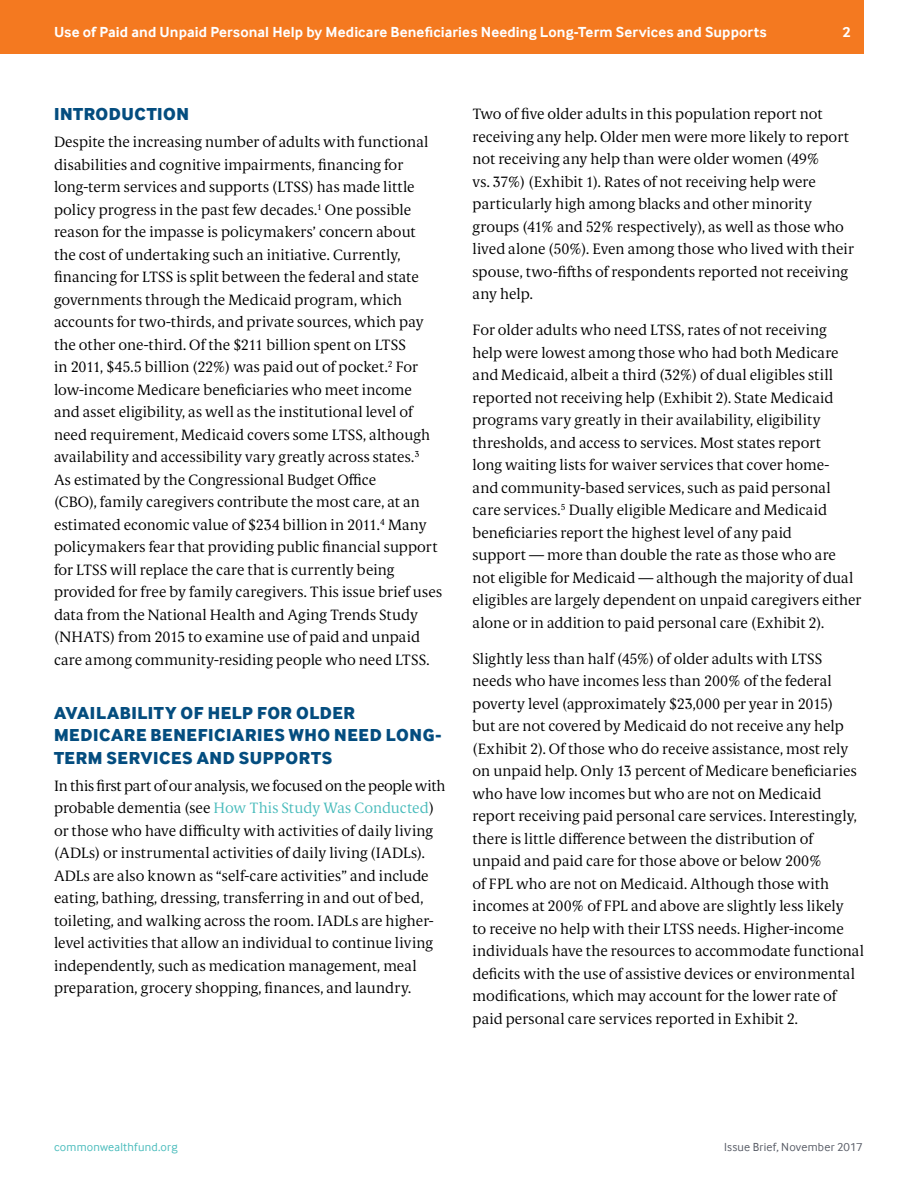
<style>
.page{position:relative;width:918px;height:1188px;background:#fff}
.page>*{position:absolute;margin:0;border:0;box-sizing:border-box;transform-origin:0 0}
.Heads_-_All_Caps{font:18px/22.5px "Inter Face X Bold";letter-spacing:.035em;color:#044d7f}
.Body_Copy_-_No_Inden{font:300 15px/22.5px "Berlingske Serif Text";color:#000}
.t1{font:700 15px "Inter Face Da Ma";letter-spacing:.005em;color:#fff}
.t2{font:12px "Inter Face";letter-spacing:.02em;color:#5a5e68}
.t3{font:12px "Inter Face";letter-spacing:.02em;color:#4abcbc}
.s1{color:#4abcbc}
</style>
<div class="page">
<div style="left:0;top:0;width:864px;height:54px;background:#f47920"></div>
<p class="t1" style="left:54px;top:24px;width:714px">Use of Paid and Unpaid Personal Help by Medicare Beneficiaries Needing Long-Term Services and Supports</p>
<p class="t1" style="left:842px;top:24px;width:10px">2</p>
<p class="Heads_-_All_Caps" style="left:54px;top:102px;width:137px">INTRODUCTION</p>
<p class="Body_Copy_-_No_Inden" style="left:54px;top:130px;width:390px">Despite the increasing number of adults with functional disabilities and cognitive impairments, financing for long-term services and supports (LTSS) has made little policy progress in the past few decades.<sup>1</sup> One possible reason for the impasse is policymakers’ concern about<br>the cost of undertaking such an initiative. Currently, financing for LTSS is split between the federal and state governments through the Medicaid program, which accounts for two-thirds, and private sources, which pay the other one-third. Of the $211 billion spent on LTSS<br>in 2011, $45.5 billion (22%) was paid out of pocket.<sup>2</sup> For low-income Medicare beneficiaries who meet income<br>and asset eligibility, as well as the institutional level of need requirement, Medicaid covers some LTSS, although availability and accessibility vary greatly across states.<sup>3<br></sup>As estimated by the Congressional Budget Office<br>(CBO), family caregivers contribute the most care, at an estimated economic value of $234 billion in 2011.<sup>4</sup> Many policymakers fear that providing public financial support for LTSS will replace the care that is currently being provided for free by family caregivers. This issue brief uses data from the National Health and Aging Trends Study (NHATS) from 2015 to examine use of paid and unpaid care among community-residing people who need LTSS.</p>
<p class="Heads_-_All_Caps" style="left:54px;top:701px;width:389px">AVAILABILITY OF HELP FOR OLDER<br>MEDICARE BENEFICIARIES WHO NEED LONG-<br>TERM SERVICES AND SUPPORTS</p>
<p class="Body_Copy_-_No_Inden" style="left:54px;top:774px;width:393px">In this first part of our analysis, we focused on the people with probable dementia (see <span class="s1">How This Study Was Conducted</span>) or those who have difficulty with activities of daily living (ADLs) or instrumental activities of daily living (IADLs).<br>ADLs are also known as “self-care activities” and include eating, bathing, dressing, transferring in and out of bed, toileting, and walking across the room. IADLs are higher&shy;level activities that allow an individual to continue living independently, such as medication management, meal preparation, grocery shopping, finances, and laundry.</p>
<p class="Body_Copy_-_No_Inden" style="left:472px;top:102px;width:383px">Two of five older adults in this population report not receiving any help. Older men were more likely to report not receiving any help than were older women (49%<br>vs. 37%) (Exhibit 1). Rates of not receiving help were particularly high among blacks and other minority groups (41% and 52% respectively), as well as those who lived alone (50%). Even among those who lived with their spouse, two-fifths of respondents reported not receiving any help.</p>
<p class="Body_Copy_-_No_Inden" style="left:472px;top:318px;width:390px">For older adults who need LTSS, rates of not receiving<br>help were lowest among those who had both Medicare and Medicaid, albeit a third (32%) of dual eligibles still reported not receiving help (Exhibit 2). State Medicaid programs vary greatly in their availability, eligibility thresholds, and access to services. Most states report<br>long waiting lists for waiver services that cover home-<br>and community-based services, such as paid personal care services.<sup>5</sup> Dually eligible Medicare and Medicaid beneficiaries report the highest level of any paid<br>support — more than double the rate as those who are not eligible for Medicaid — although the majority of dual eligibles are largely dependent on unpaid caregivers either alone or in addition to paid personal care (Exhibit 2).</p>
<p class="Body_Copy_-_No_Inden" style="left:472px;top:647px;width:393px">Slightly less than half (45%) of older adults with LTSS needs who have incomes less than 200% of the federal poverty level (approximately $23,000 per year in 2015)<br>but are not covered by Medicaid do not receive any help (Exhibit 2). Of those who do receive assistance, most rely on unpaid help. Only 13 percent of Medicare beneficiaries who have low incomes but who are not on Medicaid report receiving paid personal care services. Interestingly, there is little difference between the distribution of unpaid and paid care for those above or below 200%<br>of FPL who are not on Medicaid. Although those with incomes at 200% of FPL and above are slightly less likely<br>to receive no help with their LTSS needs. Higher-income individuals have the resources to accommodate functional deficits with the use of assistive devices or environmental modifications, which may account for the lower rate of paid personal care services reported in Exhibit 2.</p>
<p class="t3" style="left:54px;top:1140px;width:125px">commonwealthfund.org</p>
<p class="t2" style="left:724px;top:1140px;width:140px">Issue Brief, November 2017</p>
</div>
